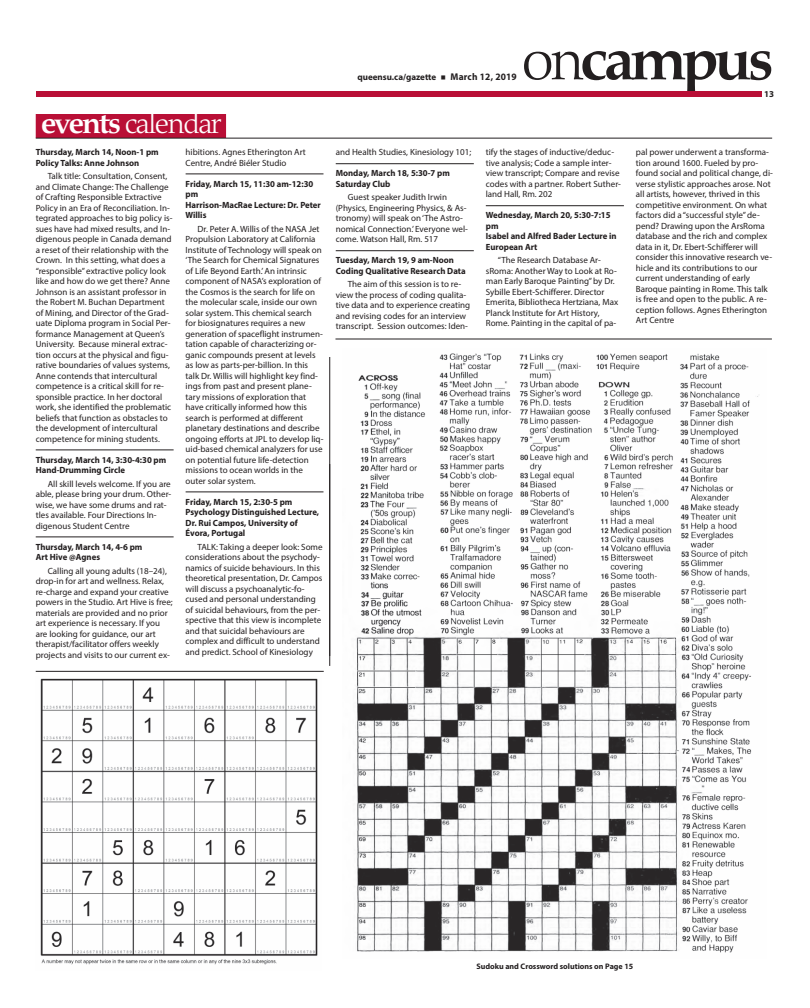
<style>
.page{position:relative;width:810px;height:1008px;background:#fff}
.page>*{position:absolute;margin:0;border:0;box-sizing:border-box;transform-origin:0 0}
.t1{font:700 60px "Palatino Nova";letter-spacing:-.075em;color:#231f20}
.t2{font:300 30px "Gazette";letter-spacing:-.065em;color:#fff}
.t3{font:9px/10.5px "Myriad Pro";color:#231f20}
.t4{font:700 9px/10.5px "Myriad Pro";color:#231f20}
.t5{font:700 8px "Myriad Pro";color:#231f20}
.s1{font-weight:700}
.s2{color:#b90f36}
.s3{font-weight:300}
.s4{font-size:9.8px}
</style>
<div class="page">
<div style="left:36px;top:91px;width:726px;height:6px;background:#b90f36"></div>
<hr style="left:36px;top:450px;width:138px;height:1px;background:#231f20">
<hr style="left:36px;top:537px;width:138px;height:1px;background:#231f20">
<hr style="left:186px;top:174px;width:137px;height:1px;background:#231f20">
<hr style="left:186px;top:492px;width:137px;height:1px;background:#231f20">
<hr style="left:335px;top:338px;width:437px;height:2px;background:#231f20">
<hr style="left:36px;top:671px;width:288px;height:1px;background:#231f20">
<img style="left:356px;top:353px;width:402px;height:600px">
<hr style="left:336px;top:164px;width:138px;height:1px;background:#231f20">
<hr style="left:336px;top:251px;width:138px;height:1px;background:#231f20">
<hr style="left:486px;top:206px;width:138px;height:1px;background:#231f20">
<hr style="left:329px;top:357px;width:1px;height:309px;background:#231f20">
<div style="left:36px;top:114px;width:190px;height:24px;background:#b90f36"></div>
<hr style="left:36px;top:138px;width:736px;height:1px;background:#231f20">
<img style="left:40px;top:678px;width:278px;height:287px">
<h2 class="t2" style="left:41px;top:113px;width:187px"><span class="s1">events</span> calendar<span class="s2">.</span></h2>
<p class="t4" style="left:36px;top:147px;width:125px">Thursday, March 14, Noon-1 pm<br>Policy Talks: Anne Johnson</p>
<p class="t3" style="left:36px;top:171px;width:138px;text-indent:12px">Talk title: Consultation, Consent, and Climate Change: The Challenge of Crafting Responsible Extractive Policy in an Era of Reconciliation. In&shy;tegrated approaches to big policy is&shy;sues have had mixed results, and In&shy;digenous people in Canada demand a reset of their relationship with the Crown. In this setting, what does a “responsible” extractive policy look like and how do we get there? Anne Johnson is an assistant professor in the Robert M. Buchan Department of Mining, and Director of the Grad&shy;uate Diploma program in Social Per&shy;formance Management at Queen’s university. Because mineral extrac&shy;tion occurs at the physical and figu&shy;rative boundaries of values systems, Anne contends that intercultural competence is a critical skill for re&shy;sponsible practice. In her doctoral work, she identified the problematic beliefs that function as obstacles to the development of intercultural competence for mining students.</p>
<p class="t4" style="left:36px;top:455px;width:132px">Thursday, March 14, 3:30-4:30 pm<br>Hand-Drumming Circle</p>
<p class="t3" style="left:36px;top:479px;width:137px;text-indent:12px">All skill levels welcome. If you are able, please bring your drum. Other&shy;wise, we have some drums and rat&shy;tles available. Four Directions In&shy;digenous Student Centre</p>
<p class="t4" style="left:36px;top:542px;width:108px">Thursday, March 14, 4-6 pm<br>Art Hive @Agnes</p>
<p class="t3" style="left:36px;top:566px;width:139px;text-indent:12px">Calling all young adults (18–24), drop-in for art and wellness. Relax, re-charge and expand your creative powers in the Studio. Art Hive is free; materials are provided and no prior art experience is necessary. If you are looking for guidance, our art therapist/facilitator offers weekly projects and visits to our current ex-</p>
<p class="t3" style="left:186px;top:147px;width:122px">hibitions. Agnes Etherington Art<br>Centre, André Biéler Studio</p>
<p class="t4" style="left:186px;top:179px;width:137px">Friday, March 15, 11:30 am-12:30 pm<br>Harrison-MacRae Lecture: Dr. Peter<br>Willis</p>
<p class="t3" style="left:186px;top:224px;width:139px;text-indent:12px">Dr. Peter A. Willis of the NASA Jet Propulsion Laboratory at California Institute of Technology will speak on ‘The Search for Chemical Signatures of Life Beyond Earth.’An intrinsic component of NASA’s exploration of the Cosmos is the search for life on the molecular scale, inside our own solar system. This chemical search for biosignatures requires a new generation of spaceflight instrumen&shy;tation capable of characterizing or&shy;ganic compounds present at levels as low as parts-per-billion. In this talk Dr. Willis will highlight key find&shy;ings from past and present plane&shy;tary missions of exploration that have critically informed how this search is performed at different planetary destinations and describe ongoing efforts at JPL to develop liq&shy;uid-based chemical analyzers for use on potential future life-detection missions to ocean worlds in the outer solar system.</p>
<p class="t4" style="left:186px;top:497px;width:135px">Friday, March 15, 2:30-5 pm<br>Psychology Distinguished Lecture,<br>Dr. Rui Campos, University of<br>Évora, Portugal</p>
<p class="t3" style="left:186px;top:542px;width:139px;text-indent:12px">TALK: Taking a deeper look: Some considerations about the psychody&shy;namics of suicide behaviours. In this theoretical presentation, Dr. Campos will discuss a psychoanalytic-fo&shy;cused and personal understanding of suicidal behaviours, from the per&shy;spective that this view is incomplete and that suicidal behaviours are complex and difficult to understand and predict. School of Kinesiology</p>
<h1 class="t1" style="left:521px;top:23px;width:255px"><span class="s3">on</span>campus</h1>
<p class="t4" style="left:357px;top:72px;width:161px">queensu.ca/gazette ■ <span class="s4">March 12, 2019</span></p>
<p class="t4" style="left:764px;top:89px;width:11px">13</p>
<p class="t3" style="left:336px;top:148px;width:137px">and Health Studies, Kinesiology 101;</p>
<p class="t4" style="left:336px;top:169px;width:116px">Monday, March 18, 5:30-7 pm<br>Saturday Club</p>
<p class="t3" style="left:336px;top:193px;width:134px;text-indent:12px">Guest speaker Judith Irwin (Physics, Engineering Physics, &amp; As&shy;tronomy) will speak on‘The Astro&shy;nomical Connection.’ Everyone wel&shy;come. Watson Hall, Rm. 517</p>
<p class="t4" style="left:336px;top:256px;width:131px">Tuesday, March 19, 9 am-Noon<br>Coding Qualitative Research Data</p>
<p class="t3" style="left:336px;top:280px;width:136px;text-align:center">The aim of this session is to re-<br>view the process of coding qualita&shy;tive data and to experience creating and revising codes for an interview transcript. Session outcomes: Iden-</p>
<p class="t3" style="left:486px;top:148px;width:137px">tify the stages of inductive/deduc&shy;tive analysis; Code a sample inter&shy;view transcript; Compare and revise codes with a partner. Robert Suther&shy;land Hall, Rm. 202</p>
<p class="t4" style="left:486px;top:211px;width:132px">Wednesday, March 20, 5:30-7:15 pm<br>Isabel and Alfred Bader Lecture in<br>European Art</p>
<p class="t3" style="left:486px;top:256px;width:134px;text-indent:12px">“The Research Database Ar&shy;sRoma: Another Way to Look at Ro&shy;man Early Baroque Painting”by Dr.<br>Sybille Ebert-Schifferer. Director Emerita, Bibliotheca Hertziana, Max Planck Institute for Art History, Rome. Painting in the capital of pa-</p>
<p class="t3" style="left:636px;top:148px;width:139px">pal power underwent a transforma&shy;tion around 1600. Fueled by pro&shy;found social and political change, di&shy;verse stylistic approaches arose. Not all artists, however, thrived in this competitive environment. On what factors did a “successful style”de&shy;pend? Drawing upon the ArsRoma database and the rich and complex data in it, Dr. Ebert-Schifferer will consider this innovative research ve&shy;hicle and its contributions to our current understanding of early Baroque painting in Rome. This talk is free and open to the public. A re&shy;ception follows. Agnes Etherington Art Centre</p>
<p class="t5" style="left:476px;top:963px;width:158px">Sudoku and Crossword solutions on Page 15</p>
</div>
